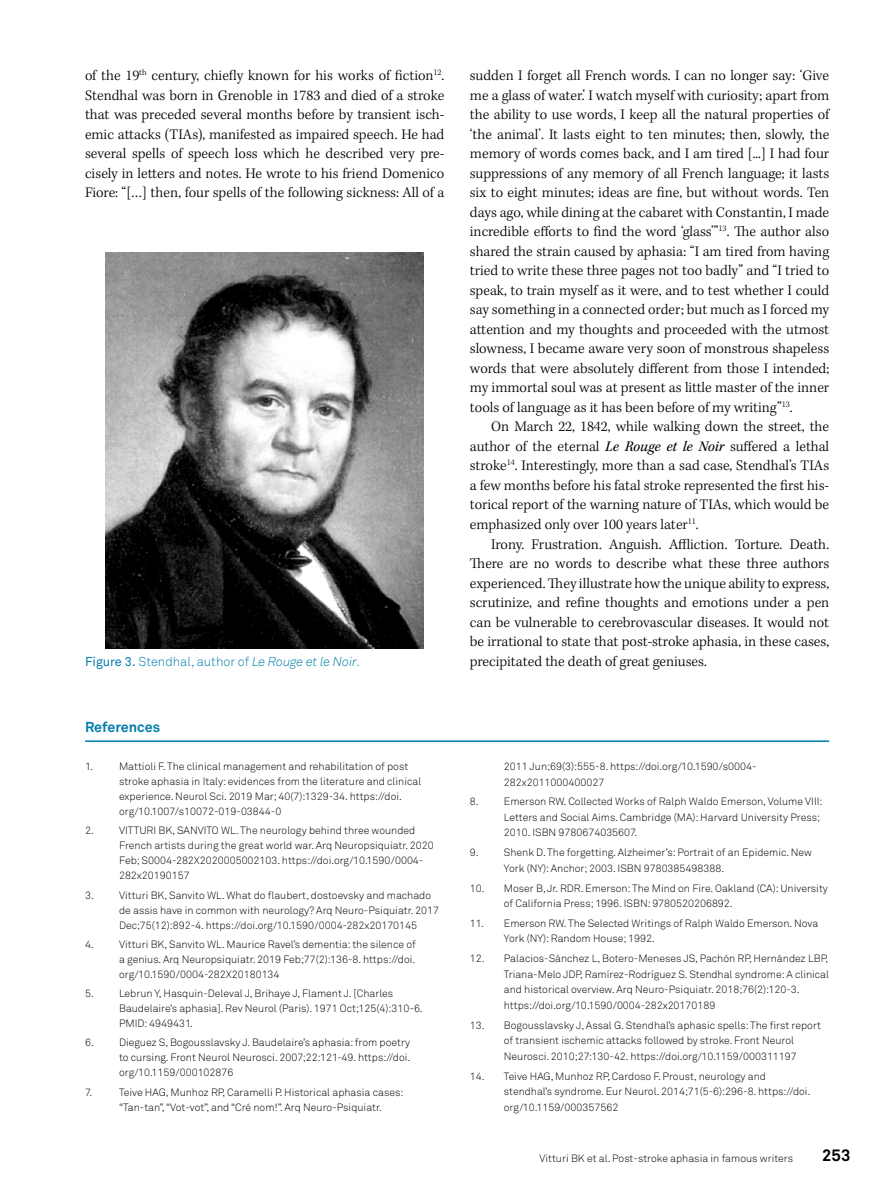
<style>
.page{position:relative;width:893px;height:1191px;background:#fff}
.page>*{position:absolute;margin:0;border:0;box-sizing:border-box;transform-origin:0 0}
.t1{font:700 16.5px "Akkurat Pro";color:#000}
.t2{font:300 15px/19.5px "Kepler Std";color:#000;text-align:justify}
.t3{font:700 14.25px "Akkurat Pro";color:#007dac}
.t4{font:12.75px "Akkurat Light Pro";color:#007dac}
.t5{font:10.5px/15px "Akkurat Light Pro";color:#000}
.s1{font-weight:400;font-style:italic}
.s2{font-family:"Akkurat Pro"}
.s3{font-style:italic}
</style>
<div class="page">
<img style="left:106px;top:253px;width:318px;height:395px">
<hr style="left:85px;top:740px;width:744px;height:2px;background:#007dac">
<p class="t2" style="left:85px;top:67px;width:361px">of the 19<sup>th</sup> century, chiefly known for his works of fiction<sup>12</sup>.<br>Stendhal was born in Grenoble in 1783 and died of a stroke that was preceded several months before by transient isch&shy;emic attacks (TIAs), manifested as impaired speech. He had several spells of speech loss which he described very pre&shy;cisely in letters and notes. He wrote to his friend Domenico Fiore: “[…] then, four spells of the following sickness: All of a</p>
<p class="t2" style="left:470px;top:67px;width:361px">sudden I forget all French words. I can no longer say: ‘Give me a glass of water.’ I watch myself with curiosity; apart from the ability to use words, I keep all the natural properties of ‘the animal’. It lasts eight to ten minutes; then, slowly, the memory of words comes back, and I am tired [...] I had four suppressions of any memory of all French language; it lasts six to eight minutes; ideas are fine, but without words. Ten days ago, while dining at the cabaret with Constantin, I made incredible efforts to find the word ‘glass’”<sup>13</sup>. The author also shared the strain caused by aphasia: “I am tired from having tried to write these three pages not too badly” and “I tried to speak, to train myself as it were, and to test whether I could say something in a connected order; but much as I forced my attention and my thoughts and proceeded with the utmost slowness, I became aware very soon of monstrous shapeless words that were absolutely different from those I intended; my immortal soul was at present as little master of the inner tools of language as it has been before of my writing”<sup>13</sup>.</p>
<p class="t2" style="left:470px;top:418px;width:361px;text-indent:21px">On March 22, 1842, while walking down the street, the author of the eternal <span class="s1">Le Rouge et le Noir</span> suffered a lethal stroke<sup>14</sup>. Interestingly, more than a sad case, Stendhal’s TIAs a few months before his fatal stroke represented the first his&shy;torical report of the warning nature of TIAs, which would be emphasized only over 100 years later<sup>11</sup>.</p>
<p class="t2" style="left:470px;top:535px;width:361px;text-indent:21px">Irony. Frustration. Anguish. Affliction. Torture. Death.<br>There are no words to describe what these three authors experienced. They illustrate how the unique ability to express, scrutinize, and refine thoughts and emotions under a pen can be vulnerable to cerebrovascular diseases. It would not be irrational to state that post-stroke aphasia, in these cases,</p>
<p class="t4" style="left:85px;top:653px;width:277px"><span class="s2">Figure 3.</span> Stendhal, author of <span class="s3">Le Rouge et le Noir</span>.</p>
<h2 class="t2" style="left:470px;top:652px;width:238px">precipitated the death of great geniuses.</h2>
<h3 class="t3" style="left:85px;top:718px;width:77px">References</h3>
<p class="t5" style="left:85px;top:759px;width:10px">1.</p>
<p class="t5" style="left:119px;top:759px;width:304px">Mattioli F. The clinical management and rehabilitation of post stroke aphasia in Italy: evidences from the literature and clinical experience. Neurol Sci. 2019 Mar; 40(7):1329-34. https://doi. org/10.1007/s10072-019-03844-0</p>
<p class="t5" style="left:85px;top:823px;width:10px">2.</p>
<p class="t5" style="left:119px;top:823px;width:316px">VITTURI BK, SANVITO WL. The neurology behind three wounded French artists during the great world war. Arq Neuropsiquiatr. 2020<br>Feb; S0004-282X2020005002103. https://doi.org/10.1590/0004- 282x20190157</p>
<p class="t5" style="left:85px;top:887px;width:10px">3.</p>
<p class="t5" style="left:119px;top:887px;width:322px">Vitturi BK, Sanvito WL. What do flaubert, dostoevsky and machado de assis have in common with neurology? Arq Neuro-Psiquiatr. 2017<br>Dec;75(12):892-4. https://doi.org/10.1590/0004-282x20170145</p>
<p class="t5" style="left:85px;top:936px;width:10px">4.</p>
<p class="t5" style="left:119px;top:936px;width:298px;text-align:justify">Vitturi BK, Sanvito WL. Maurice Ravel’s dementia: the silence of a genius. Arq Neuropsiquiatr. 2019 Feb;77(2):136-8. https://doi. org/10.1590/0004-282X20180134</p>
<p class="t5" style="left:85px;top:986px;width:10px">5.</p>
<p class="t5" style="left:119px;top:986px;width:305px">Lebrun Y, Hasquin-Deleval J, Brihaye J, Flament J. [Charles<br>Baudelaire’s aphasia]. Rev Neurol (Paris). 1971 Oct;125(4):310-6.<br>PMID: 4949431.</p>
<p class="t5" style="left:85px;top:1035px;width:10px">6.</p>
<p class="t5" style="left:119px;top:1035px;width:293px;text-align:justify">Dieguez S, Bogousslavsky J. Baudelaire’s aphasia: from poetry to cursing. Front Neurol Neurosci. 2007;22:121-49. https://doi. org/10.1159/000102876</p>
<p class="t5" style="left:85px;top:1084px;width:9px">7.</p>
<p class="t5" style="left:119px;top:1084px;width:286px">Teive HAG, Munhoz RP, Caramelli P. Historical aphasia cases: “Tan-tan”, “Vot-vot”, and “Cré nom!”. Arq Neuro-Psiquiatr.</p>
<p class="t5" style="left:504px;top:758px;width:254px;line-height:15.6px">2011 Jun;69(3):555-8. https://doi.org/10.1590/s0004-<br>282x2011000400027</p>
<p class="t5" style="left:470px;top:794px;width:10px">8.</p>
<p class="t5" style="left:504px;top:794px;width:320px;line-height:15.6px">Emerson RW. Collected Works of Ralph Waldo Emerson, Volume VIII:<br>Letters and Social Aims. Cambridge (MA): Harvard University Press;<br>2010. ISBN 9780674035607.</p>
<p class="t5" style="left:470px;top:845px;width:10px">9.</p>
<p class="t5" style="left:504px;top:845px;width:310px;line-height:15.6px">Shenk D. The forgetting. Alzheimer’s: Portrait of an Epidemic. New<br>York (NY): Anchor; 2003. ISBN 9780385498388.</p>
<p class="t5" style="left:504px;top:880px;width:325px;line-height:15.6px;text-indent:-34px">10. Moser B, Jr. RDR. Emerson: The Mind on Fire. Oakland (CA): University of California Press; 1996. ISBN: 9780520206892.</p>
<p class="t5" style="left:504px;top:915px;width:316px;line-height:15.6px;text-indent:-34px">11. Emerson RW. The Selected Writings of Ralph Waldo Emerson. Nova<br>York (NY): Random House; 1992.</p>
<p class="t5" style="left:504px;top:951px;width:327px;line-height:15.6px;text-indent:-34px">12. Palacios-Sánchez L, Botero-Meneses JS, Pachón RP, Hernández LBP, Triana-Melo JDP, Ramírez-Rodríguez S. Stendhal syndrome: A clinical and historical overview. Arq Neuro-Psiquiatr. 2018;76(2):120-3. https://doi.org/10.1590/0004-282x20170189</p>
<p class="t5" style="left:504px;top:1017px;width:319px;line-height:15.6px;text-indent:-34px">13. Bogousslavsky J, Assal G. Stendhal’s aphasic spells: The first report of transient ischemic attacks followed by stroke. Front Neurol<br>Neurosci. 2010;27:130-42. https://doi.org/10.1159/000311197</p>
<p class="t5" style="left:504px;top:1068px;width:308px;line-height:15.6px;text-indent:-34px">14. Teive HAG, Munhoz RP, Cardoso F. Proust, neurology and stendhal’s syndrome. Eur Neurol. 2014;71(5-6):296-8. https://doi. org/10.1159/000357562</p>
<p class="t5" style="left:539px;top:1150px;width:255px">Vitturi BK et al. Post-stroke aphasia in famous writers</p>
<h1 class="t1" style="left:822px;top:1145px;width:30px">253</h1>
</div>
